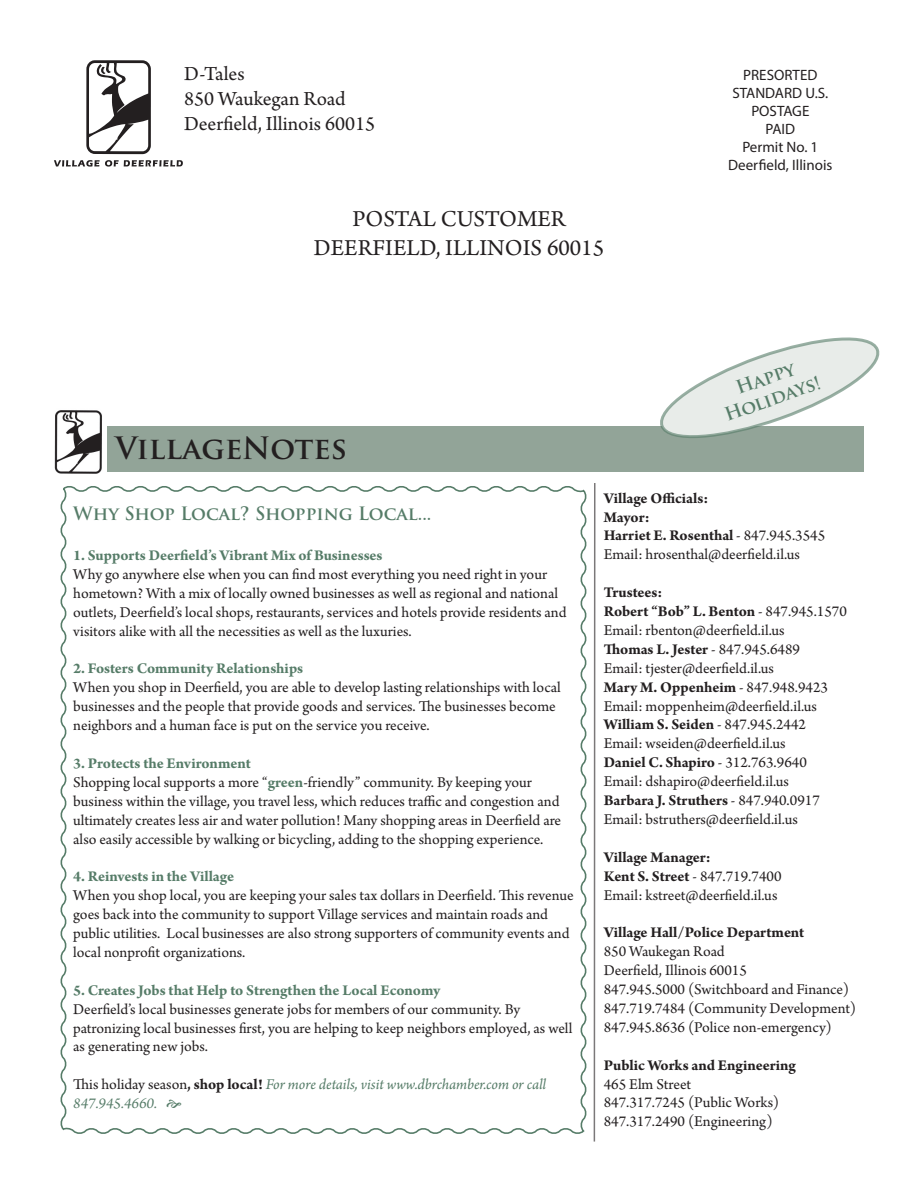
<style>
.page{position:relative;width:918px;height:1188px;background:#fff}
.page>*{position:absolute;margin:0;border:0;box-sizing:border-box;transform-origin:0 0}
.t1{font:700 30px "Trajan Pro";color:#231f20}
.t2{font:24px/28.8px "Arno Pro";color:#231f20;text-align:center}
.t3{font:21px/25.2px "Arno Pro";color:#231f20}
.t4{font:700 18px/21.6px "Trajan Pro";color:#567c68;text-align:center}
.t5{font:15.75px/18.9px "Arno Pro";color:#231f20}
.t6{font:700 15.75px "Arno Pro";letter-spacing:-.005em;color:#567c68}
.t7{font:italic 15.75px/18.9px "Arno Pro";color:#567c68}
.t8{font:700 15.75px "Arno Pro";letter-spacing:-.005em;color:#231f20}
.t9{font:15px/18px "Myriad Pro";color:#231f20;text-align:center}
.s1{font-weight:700;color:#567c68}
.s2{font-style:normal;color:#231f20}
.s3{font-weight:700;font-style:normal;color:#231f20}
.s4{font-weight:700}
</style>
<div class="page">
<div style="left:107px;top:426px;width:757px;height:45px;background:#92a498"></div>
<img style="left:54px;top:410px;width:48px;height:64px">
<hr style="left:594px;top:483px;width:2px;height:659px;background:#231f20">
<svg style="left:54px;top:160px;width:129px;height:7px"></svg>
<svg style="left:86px;top:60px;width:65px;height:94px"></svg>
<svg style="left:660px;top:337px;width:220px;height:101px"></svg>
<svg style="left:60px;top:486px;width:527px;height:648px"></svg>
<svg style="left:167px;top:1100px;width:14px;height:8px"></svg>
<h3 class="t3" style="left:184px;top:62px;width:192px">D-Tales<br>850 Waukegan Road<br>Deerfield, Illinois 60015</h3>
<h2 class="t2" style="left:314px;top:206px;width:292px">POSTAL CUSTOMER<br>DEERFIELD, ILLINOIS 60015</h2>
<h1 class="t1" style="left:116px;top:429px;width:233px">VillageNotes</h1>
<p class="t9" style="left:728px;top:66px;width:106px">PRESORTED<br>STANDARD U.S.<br>POSTAGE<br>PAID<br>Permit No. 1<br>Deerfield, Illinois</p>
<p class="t4" style="left:714px;top:385px;width:102px;rotate:-20deg">Happy<br>Holidays!</p>
<p class="t4" style="left:73px;top:502px;width:360px">Why Shop Local? Shopping Local...</p>
<p class="t6" style="left:73px;top:546px;width:311px">1. Supports Deerfield’s Vibrant Mix of Businesses</p>
<p class="t5" style="left:73px;top:566px;width:495px">Why go anywhere else when you can find most everything you need right in your hometown? With a mix of locally owned businesses as well as regional and national outlets, Deerfield’s local shops, restaurants, services and hotels provide residents and visitors alike with all the necessities as well as the luxuries.</p>
<p class="t6" style="left:73px;top:660px;width:232px">2. Fosters Community Relationships</p>
<p class="t5" style="left:73px;top:679px;width:489px">When you shop in Deerfield, you are able to develop lasting relationships with local businesses and the people that provide goods and services. The businesses become neighbors and a human face is put on the service you receive.</p>
<p class="t5" style="left:73px;top:755px;width:490px"><span class="s1">3. Protects the Environment<br></span>Shopping local supports a more “<span class="s1">green</span>-friendly” community. By keeping your business within the village, you travel less, which reduces traffic and congestion and ultimately creates less air and water pollution! Many shopping areas in Deerfield are also easily accessible by walking or bicycling, adding to the shopping experience.</p>
<p class="t6" style="left:73px;top:868px;width:162px">4. Reinvests in the Village</p>
<p class="t5" style="left:73px;top:887px;width:502px">When you shop local, you are keeping your sales tax dollars in Deerfield. This revenue goes back into the community to support Village services and maintain roads and public utilities. Local businesses are also strong supporters of community events and local nonprofit organizations.</p>
<p class="t6" style="left:73px;top:981px;width:369px">5. Creates Jobs that Help to Strengthen the Local Economy</p>
<p class="t5" style="left:73px;top:1000px;width:501px">Deerfield’s local businesses generate jobs for members of our community. By patronizing local businesses first, you are helping to keep neighbors employed, as well as generating new jobs.</p>
<p class="t7" style="left:73px;top:1076px;width:475px"><span class="s2">This holiday season</span><span class="s3">, shop local!</span> For more details, visit www.dbrchamber.com or call<br>847.945.4660.</p>
<p class="t5" style="left:604px;top:489px;width:223px"><span class="s4">Village Officials:<br>Mayor:<br>Harriet E. Rosenthal</span> - 847.945.3545<br>Email: hrosenthal@deerfield.il.us</p>
<p class="t5" style="left:604px;top:584px;width:245px"><span class="s4">Trustees:<br>Robert “Bob” L. Benton</span> - 847.945.1570<br>Email: rbenton@deerfield.il.us<br><span class="s4">Thomas L. Jester</span> - 847.945.6489<br>Email: tjester@deerfield.il.us<br><span class="s4">Mary M. Oppenheim</span> - 847.948.9423<br>Email: moppenheim@deerfield.il.us <span class="s4">William S. Seiden</span> - 847.945.2442<br>Email: wseiden@deerfield.il.us<br><span class="s4">Daniel C. Shapiro</span> - 312.763.9640<br>Email: dshapiro@deerfield.il.us<br><span class="s4">Barbara J. Struthers</span> - 847.940.0917<br>Email: bstruthers@deerfield.il.us</p>
<p class="t5" style="left:604px;top:848px;width:179px"><span class="s4">Village Manager:<br>Kent S. Street</span> - 847.719.7400<br>Email: kstreet@deerfield.il.us</p>
<p class="t8" style="left:604px;top:924px;width:202px">Village Hall/Police Department</p>
<p class="t5" style="left:604px;top:943px;width:254px">850 Waukegan Road<br>Deerfield, Illinois 60015<br>847.945.5000 (Switchboard and Finance)<br>847.719.7484 (Community Development)<br>847.945.8636 (Police non-emergency)</p>
<p class="t8" style="left:604px;top:1056px;width:194px">Public Works and Engineering</p>
<p class="t5" style="left:604px;top:1075px;width:177px">465 Elm Street<br>847.317.7245 (Public Works)<br>847.317.2490 (Engineering)</p>
</div>
